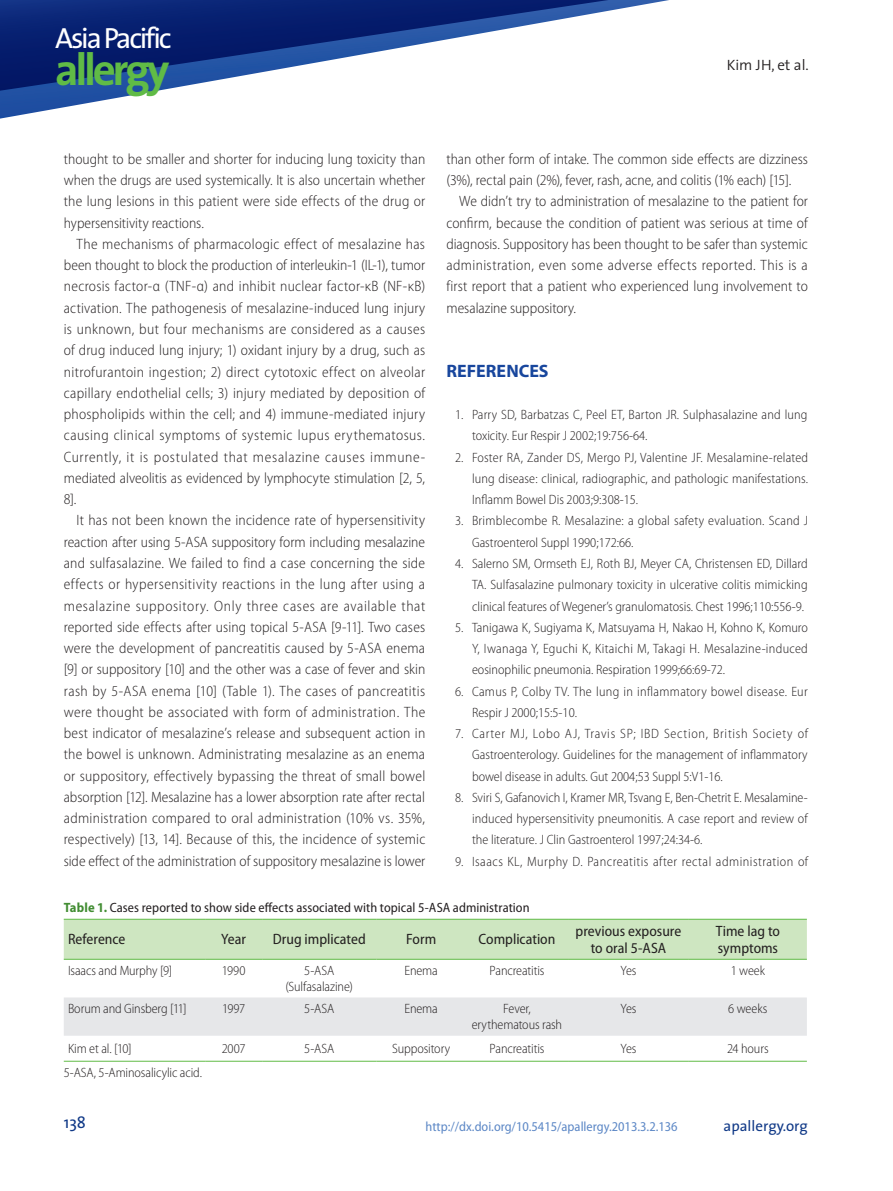
<style>
.page{position:relative;width:893px;height:1191px;background:#fff}
.page>*{position:absolute;margin:0;border:0;box-sizing:border-box;transform-origin:0 0}
.t1{font:700 45.15px "The Sans";letter-spacing:-.075em;color:#60bb46}
.t2{font:29.25px "The Sans";letter-spacing:-.075em;color:#fff}
.파랑색_제목{font:700 18px "Myriad Pro";letter-spacing:.005em;color:#18469d}
.t3{font:16.5px "The Sans";color:#103987}
.본문{font:300 semi-condensed 15px/21.3px "Myriad Pro";color:#231f20;text-align:justify}
.테이블첫줄{font:semi-condensed 15px "Myriad Pro";color:#231f20}
.t4{font:15px "The Sans";color:#103987}
.t5{font:300 15px "The Sans";color:#231f20}
.참고문헌자동번호{font:300 semi-condensed 13.5px/21.3px "Myriad Pro";letter-spacing:.005em;color:#231f20;text-align:justify}
.테이블{font:300 semi-condensed 13.5px "Myriad Pro";letter-spacing:-.01em;color:#231f20}
.테이블제목{font:semi-condensed 13.5px "Myriad Pro";letter-spacing:.005em;color:#231f20}
.참고문헌자동번호-2{font:300 semi-condensed 13.5px "Myriad Pro";letter-spacing:.035em;color:#231f20}
.t6{font:semi-condensed 13.5px "Myriad Pro";color:#5d88c6}
.s1{font-weight:700;color:#428d33}
</style>
<div class="page">
<svg style="left:0;top:93px;width:144px;height:26px"></svg>
<svg style="left:0;top:0;width:669px;height:93px"></svg>
<div style="left:64px;top:920px;width:743px;height:39px;background:#cee6c1"></div>
<div style="left:64px;top:997px;width:743px;height:38px;background:#e6e7e9"></div>
<hr style="left:64px;top:919px;width:141px;height:1px;background:#60bb46">
<hr style="left:205px;top:919px;width:57px;height:1px;background:#60bb46">
<hr style="left:262px;top:919px;width:114px;height:1px;background:#60bb46">
<hr style="left:376px;top:919px;width:90px;height:1px;background:#60bb46">
<hr style="left:466px;top:919px;width:102px;height:1px;background:#60bb46">
<hr style="left:568px;top:919px;width:121px;height:1px;background:#60bb46">
<hr style="left:689px;top:919px;width:118px;height:1px;background:#60bb46">
<hr style="left:64px;top:959px;width:141px;height:1px;background:#60bb46">
<hr style="left:205px;top:959px;width:57px;height:1px;background:#60bb46">
<hr style="left:262px;top:959px;width:114px;height:1px;background:#60bb46">
<hr style="left:376px;top:959px;width:90px;height:1px;background:#60bb46">
<hr style="left:466px;top:959px;width:102px;height:1px;background:#60bb46">
<hr style="left:568px;top:959px;width:121px;height:1px;background:#60bb46">
<hr style="left:689px;top:959px;width:118px;height:1px;background:#60bb46">
<hr style="left:64px;top:1060px;width:141px;height:1px;background:#60bb46">
<hr style="left:205px;top:1060px;width:57px;height:1px;background:#60bb46">
<hr style="left:262px;top:1060px;width:114px;height:1px;background:#60bb46">
<hr style="left:376px;top:1060px;width:90px;height:1px;background:#60bb46">
<hr style="left:466px;top:1060px;width:102px;height:1px;background:#60bb46">
<hr style="left:568px;top:1060px;width:121px;height:1px;background:#60bb46">
<hr style="left:689px;top:1060px;width:118px;height:1px;background:#60bb46">
<p class="t2" style="left:55px;top:14px;width:118px">Asia Pacific</p>
<p class="t1" style="left:55px;top:32px;width:116px">allergy</p>
<p class="t5" style="left:727px;top:52px;width:84px">Kim JH, et al.</p>
<p class="본문" style="left:64px;top:148px;width:363px">thought to be smaller and shorter for inducing lung toxicity than when the drugs are used systemically. It is also uncertain whether the lung lesions in this patient were side effects of the drug or hypersensitivity reactions.</p>
<p class="본문" style="left:64px;top:233px;width:363px;text-indent:13px">The mechanisms of pharmacologic effect of mesalazine has been thought to block the production of interleukin-1 (IL-1), tumor necrosis factor-α (TNF-α) and inhibit nuclear factor-κB (NF-κB) activation. The pathogenesis of mesalazine-induced lung injury is unknown, but four mechanisms are considered as a causes of drug induced lung injury; 1) oxidant injury by a drug, such as nitrofurantoin ingestion; 2) direct cytotoxic effect on alveolar capillary endothelial cells; 3) injury mediated by deposition of phospholipids within the cell; and 4) immune-mediated injury causing clinical symptoms of systemic lupus erythematosus.<br>Currently, it is postulated that mesalazine causes immune&shy;mediated alveolitis as evidenced by lymphocyte stimulation [2, 5, 8].</p>
<p class="본문" style="left:64px;top:509px;width:363px;text-indent:13px">It has not been known the incidence rate of hypersensitivity reaction after using 5-ASA suppository form including mesalazine and sulfasalazine. We failed to find a case concerning the side effects or hypersensitivity reactions in the lung after using a mesalazine suppository. Only three cases are available that reported side effects after using topical 5-ASA [9-11]. Two cases were the development of pancreatitis caused by 5-ASA enema [9] or suppository [10] and the other was a case of fever and skin rash by 5-ASA enema [10] (Table 1). The cases of pancreatitis were thought be associated with form of administration. The best indicator of mesalazine’s release and subsequent action in the bowel is unknown. Administrating mesalazine as an enema or suppository, effectively bypassing the threat of small bowel absorption [12]. Mesalazine has a lower absorption rate after rectal administration compared to oral administration (10% vs. 35%, respectively) [13, 14]. Because of this, the incidence of systemic side effect of the administration of suppository mesalazine is lower</p>
<p class="본문" style="left:446px;top:148px;width:363px">than other form of intake. The common side effects are dizziness (3%), rectal pain (2%), fever, rash, acne, and colitis (1% each) [15].</p>
<p class="본문" style="left:446px;top:191px;width:363px;text-indent:13px">We didn’t try to administration of mesalazine to the patient for confirm, because the condition of patient was serious at time of diagnosis. Suppository has been thought to be safer than systemic administration, even some adverse effects reported. This is a first report that a patient who experienced lung involvement to mesalazine suppository.</p>
<p class="파랑색_제목" style="left:446px;top:359px;width:104px">REFERENCES</p>
<p class="참고문헌자동번호" style="left:472px;top:404px;width:337px;text-indent:-17px">1. Parry SD, Barbatzas C, Peel ET, Barton JR. Sulphasalazine and lung toxicity. Eur Respir J 2002;19:756-64.</p>
<p class="참고문헌자동번호" style="left:472px;top:446px;width:338px;text-indent:-17px">2. Foster RA, Zander DS, Mergo PJ, Valentine JF. Mesalamine-related lung disease: clinical, radiographic, and pathologic manifestations.<br>Inflamm Bowel Dis 2003;9:308-15.</p>
<p class="참고문헌자동번호" style="left:472px;top:510px;width:338px;text-indent:-17px">3. Brimblecombe R. Mesalazine: a global safety evaluation. Scand J<br>Gastroenterol Suppl 1990;172:66.</p>
<p class="참고문헌자동번호" style="left:472px;top:553px;width:337px;text-indent:-17px">4. Salerno SM, Ormseth EJ, Roth BJ, Meyer CA, Christensen ED, Dillard TA. Sulfasalazine pulmonary toxicity in ulcerative colitis mimicking clinical features of Wegener’s granulomatosis. Chest 1996;110:556-9.</p>
<p class="참고문헌자동번호" style="left:472px;top:616px;width:337px;text-indent:-17px">5. Tanigawa K, Sugiyama K, Matsuyama H, Nakao H, Kohno K, Komuro Y, Iwanaga Y, Eguchi K, Kitaichi M, Takagi H. Mesalazine-induced eosinophilic pneumonia. Respiration 1999;66:69-72.</p>
<p class="참고문헌자동번호" style="left:472px;top:680px;width:337px;text-indent:-17px">6. Camus P, Colby TV. The lung in inflammatory bowel disease. Eur<br>Respir J 2000;15:5-10.</p>
<p class="참고문헌자동번호" style="left:472px;top:723px;width:338px;text-indent:-17px">7. Carter MJ, Lobo AJ, Travis SP; IBD Section, British Society of Gastroenterology. Guidelines for the management of inflammatory bowel disease in adults. Gut 2004;53 Suppl 5:V1-16.</p>
<p class="참고문헌자동번호" style="left:472px;top:786px;width:337px;text-indent:-17px">8. Sviri S, Gafanovich I, Kramer MR, Tsvang E, Ben-Chetrit E. Mesalamine&shy;induced hypersensitivity pneumonitis. A case report and review of the literature. J Clin Gastroenterol 1997;24:34-6.</p>
<p class="참고문헌자동번호-2" style="left:455px;top:853px;width:355px">9. Isaacs KL, Murphy D. Pancreatitis after rectal administration of</p>
<p class="테이블제목" style="left:64px;top:899px;width:467px"><span class="s1">Table 1.</span> Cases reported to show side effects associated with topical 5-ASA administration</p>
<p class="테이블첫줄" style="left:68px;top:930px;width:59px">Reference</p>
<p class="테이블첫줄" style="left:221px;top:930px;width:26px">Year</p>
<p class="테이블첫줄" style="left:273px;top:930px;width:95px">Drug implicated</p>
<p class="테이블첫줄" style="left:406px;top:930px;width:32px">Form</p>
<p class="테이블첫줄" style="left:479px;top:930px;width:78px">Complication</p>
<p class="테이블첫줄" style="left:716px;top:922px;width:66px">Time lag to</p>
<p class="테이블첫줄" style="left:718px;top:938px;width:62px">symptoms</p>
<p class="테이블첫줄" style="left:576px;top:922px;width:107px">previous exposure</p>
<p class="테이블첫줄" style="left:591px;top:938px;width:77px">to oral 5-ASA</p>
<p class="테이블" style="left:68px;top:962px;width:106px">Isaacs and Murphy [9]</p>
<p class="테이블" style="left:222px;top:962px;width:25px">1990</p>
<p class="테이블" style="left:304px;top:962px;width:31px">5-ASA</p>
<p class="테이블" style="left:285px;top:978px;width:69px">(Sulfasalazine)</p>
<p class="테이블" style="left:404px;top:962px;width:35px">Enema</p>
<p class="테이블" style="left:490px;top:962px;width:56px">Pancreatitis</p>
<p class="테이블" style="left:620px;top:962px;width:17px">Yes</p>
<p class="테이블" style="left:731px;top:962px;width:36px">1 week</p>
<p class="테이블" style="left:68px;top:1000px;width:120px">Borum and Ginsberg [11]</p>
<p class="테이블" style="left:222px;top:1000px;width:24px">1997</p>
<p class="테이블" style="left:304px;top:1000px;width:31px">5-ASA</p>
<p class="테이블" style="left:404px;top:1000px;width:35px">Enema</p>
<p class="테이블" style="left:503px;top:1000px;width:29px">Fever,</p>
<p class="테이블" style="left:472px;top:1016px;width:92px">erythematous rash</p>
<p class="테이블" style="left:620px;top:1000px;width:17px">Yes</p>
<p class="테이블" style="left:728px;top:1000px;width:41px">6 weeks</p>
<p class="테이블" style="left:68px;top:1040px;width:65px">Kim et al. [10]</p>
<p class="테이블" style="left:222px;top:1040px;width:25px">2007</p>
<p class="테이블" style="left:304px;top:1040px;width:31px">5-ASA</p>
<p class="테이블" style="left:392px;top:1040px;width:59px">Suppository</p>
<p class="테이블" style="left:490px;top:1040px;width:56px">Pancreatitis</p>
<p class="테이블" style="left:620px;top:1040px;width:17px">Yes</p>
<p class="테이블" style="left:727px;top:1040px;width:43px">24 hours</p>
<p class="테이블" style="left:64px;top:1064px;width:140px">5-ASA, 5-Aminosalicylic acid.</p>
<p class="t3" style="left:64px;top:1109px;width:24px">138</p>
<p class="t6" style="left:426px;top:1118px;width:254px">http://dx.doi.org/10.5415/apallergy.2013.3.2.136</p>
<p class="t4" style="left:724px;top:1113px;width:86px">apallergy.org</p>
</div>
